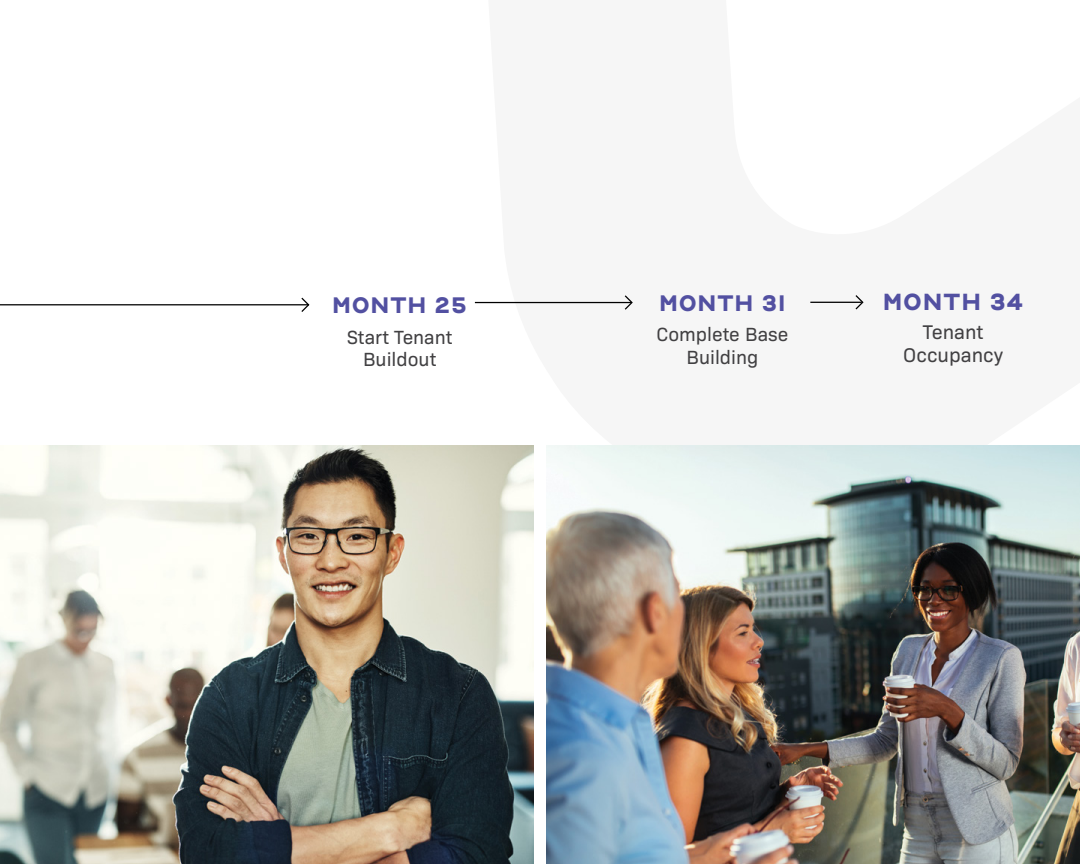
<style>
.page{position:relative;width:1080px;height:864px;background:#fff}
.page>*{position:absolute;margin:0;border:0;box-sizing:border-box;transform-origin:0 0}
.t1{font:700 24.75px "Nord";color:#5250a1}
.t2{font:700 23.85px "Nord";color:#5250a1}
.t3{font:20.1px/23.1px "Bio Sans";color:#414042;text-align:center}
.t4{font:19.35px/22.2px "Bio Sans";color:#414042;text-align:center}
</style>
<div class="page">
<img style="left:0;top:446px;width:533px;height:418px">
<img style="left:547px;top:446px;width:533px;height:418px">
<hr style="left:0;top:304px;width:309px;height:1px;background:#000">
<svg style="left:300px;top:297px;width:10px;height:15px"></svg>
<hr style="left:475px;top:302px;width:156px;height:1px;background:#000">
<svg style="left:623px;top:295px;width:10px;height:15px"></svg>
<hr style="left:810px;top:302px;width:52px;height:1px;background:#000">
<svg style="left:854px;top:295px;width:10px;height:15px"></svg>
<p class="t2" style="left:332px;top:292px;width:137px">MONTH 25</p>
<p class="t4" style="left:347px;top:325px;width:107px">Start Tenant<br>Buildout</p>
<p class="t2" style="left:659px;top:290px;width:129px">MONTH 31</p>
<p class="t4" style="left:656px;top:322px;width:134px">Complete Base<br>Building</p>
<p class="t1" style="left:883px;top:289px;width:143px">MONTH 34</p>
<p class="t3" style="left:903px;top:319px;width:102px">Tenant<br>Occupancy</p>
</div>
